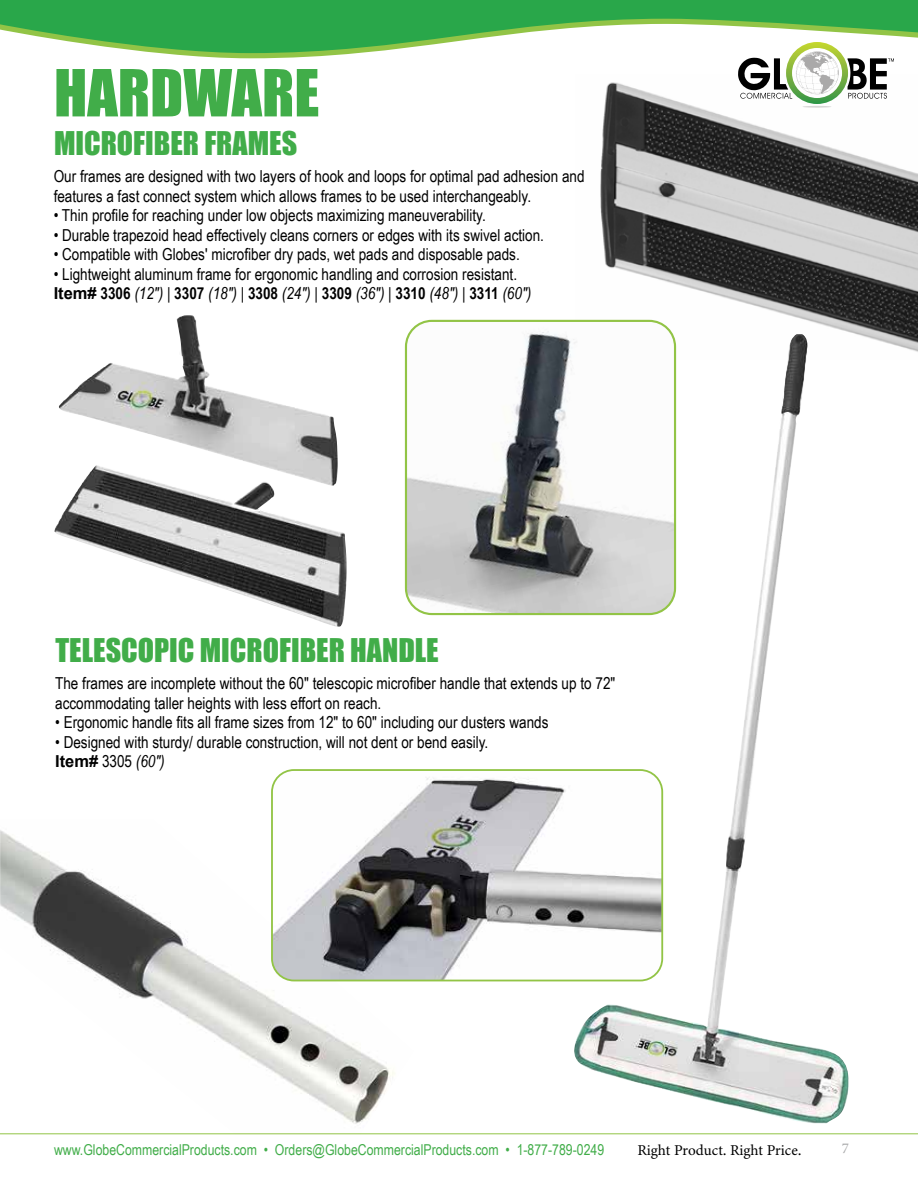
<style>
.page{position:relative;width:918px;height:1188px;background:#fff}
.page>*{position:absolute;margin:0;border:0;box-sizing:border-box;transform-origin:0 0}
.t1{font:60px "Impact";color:#41ad49}
.t2{font:30px "Impact";color:#41ad49}
.t3{font:16.5px/19.5px "Arial Narrow";color:#000}
.t4{font:700 16.5px "Arial";color:#000}
.t5{font:15px "Arial Narrow";color:#41ad49}
.t6{font:15px "Minion Variable Concept";letter-spacing:-.005em;color:#000}
.t7{font:15px "Minion Pro";color:#a7a8a9}
.s1{font-family:"Arial";font-weight:700}
.s2{font-weight:700}
.s3{font-style:italic}
.s4{font-family:"Arial Narrow";font-weight:400}
.s5{font-family:"Arial Narrow";font-weight:400;font-style:italic}
</style>
<div class="page">
<svg style="left:160px;top:53px;width:198px;height:5px"></svg>
<svg style="left:0;top:0;width:918px;height:53px;fill:#29a74a"></svg>
<img style="left:0;top:830px;width:413px;height:304px">
<img style="left:576px;top:82px;width:342px;height:270px">
<img style="left:54px;top:315px;width:293px;height:312px">
<img style="left:406px;top:321px;width:269px;height:292px">
<div style="left:405px;top:320px;width:271px;height:295px;border:2px solid #92c446;border-radius:26px"></div>
<img style="left:272px;top:772px;width:299px;height:209px">
<div style="left:271px;top:769px;width:392px;height:212px;border:2px solid #92c446;border-radius:22px"></div>
<img style="left:571px;top:334px;width:278px;height:789px">
<hr style="left:0;top:1134px;width:918px;height:1px;background:#92c446">
<svg style="left:738px;top:42px;width:156px;height:66px"></svg>
<h1 class="t1" style="left:54px;top:46px;width:267px">HARDWARE</h1>
<h2 class="t2" style="left:54px;top:120px;width:245px">MICROFIBER FRAMES</h2>
<p class="t3" style="left:54px;top:166px;width:532px">Our frames are designed with two layers of hook and loops for optimal pad adhesion and features a fast connect system which allows frames to be used interchangeably.</p>
<p class="t3" style="left:54px;top:205px;width:434px">• Thin profile for reaching under low objects maximizing maneuverability.</p>
<p class="t3" style="left:54px;top:224px;width:492px">• Durable trapezoid head effectively cleans corners or edges with its swivel action.</p>
<p class="t3" style="left:54px;top:244px;width:468px">• Compatible with Globes' microfiber dry pads, wet pads and disposable pads.</p>
<p class="t3" style="left:54px;top:263px;width:479px">• Lightweight aluminum frame for ergonomic handling and corrosion resistant.<br><span class="s1">Item#</span> <span class="s2">3306</span> <span class="s3">(12")</span> | <span class="s2">3307</span> <span class="s3">(18")</span> | <span class="s2">3308</span> <span class="s3">(24")</span> | <span class="s2">3309</span> <span class="s3">(36")</span> | <span class="s2">3310</span> <span class="s3">(48")</span> | <span class="s2">3311</span> <span class="s3">(60")</span></p>
<h2 class="t2" style="left:56px;top:627px;width:385px">TELESCOPIC MICROFIBER HANDLE</h2>
<p class="t3" style="left:55px;top:673px;width:562px">The frames are incomplete without the 60" telescopic microfiber handle that extends up to 72" accommodating taller heights with less effort on reach.</p>
<p class="t3" style="left:55px;top:712px;width:495px">• Ergonomic handle fits all frame sizes from 12" to 60" including our dusters wands</p>
<p class="t3" style="left:55px;top:731px;width:435px">• Designed with sturdy/ durable construction, will not dent or bend easily.</p>
<p class="t4" style="left:55px;top:750px;width:111px">Item# <span class="s4">3305</span> <span class="s5">(60")</span></p>
<p class="t5" style="left:54px;top:1139px;width:552px">www.GlobeCommercialProducts.com • Orders@GlobeCommercialProducts.com • 1-877-789-0249</p>
<p class="t6" style="left:637px;top:1140px;width:165px">Right Product. Right Price.</p>
<p class="t7" style="left:842px;top:1138px;width:9px">7</p>
</div>
